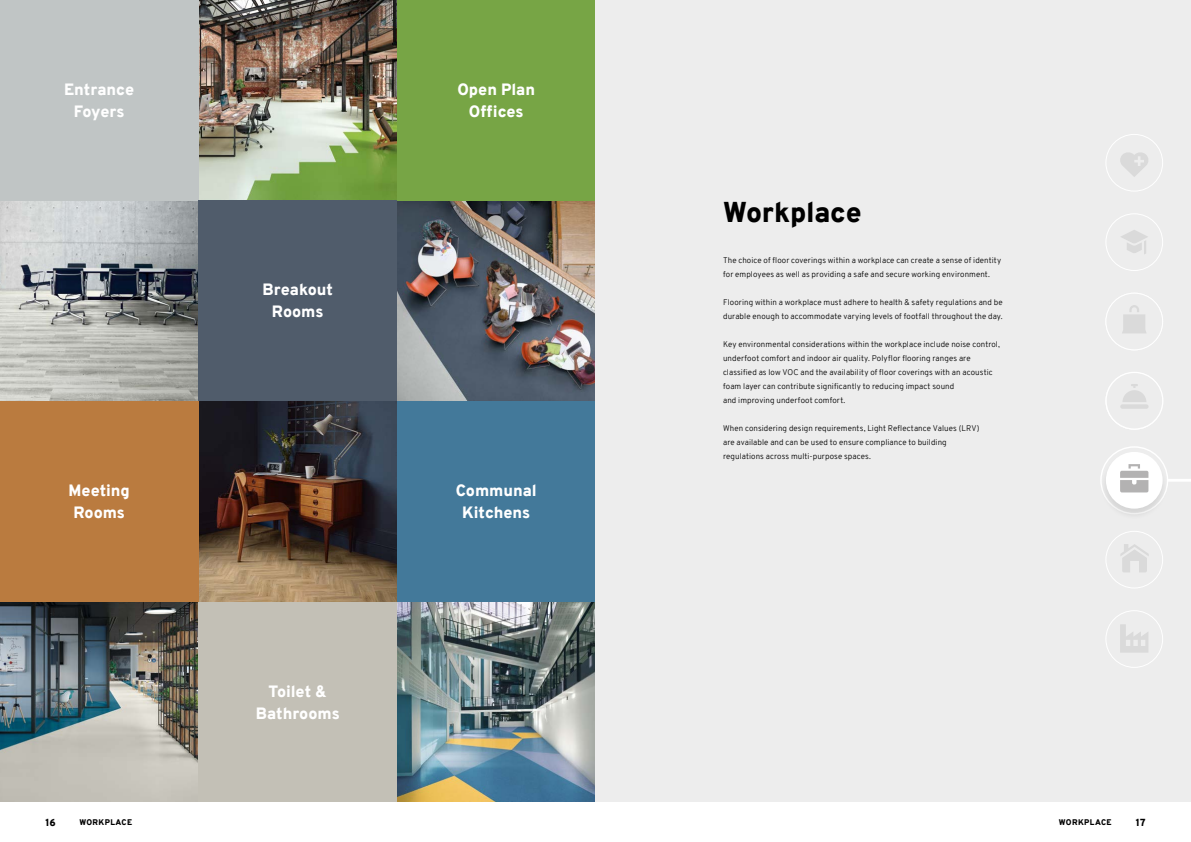
<style>
.page{position:relative;width:1191px;height:842px;background:#fff}
.page>*{position:absolute;margin:0;border:0;box-sizing:border-box;transform-origin:0 0}
.t1{font:900 28px "Overpass";letter-spacing:-.01em;color:#000}
.t2{font:900 16px/22px "Overpass";letter-spacing:-.005em;color:#fff;text-align:center}
.t3{font:900 10px "Overpass";color:#000}
.t4{font:300 8px/14px "Overpass";letter-spacing:.01em;color:#000}
.t5{font:900 8px "Overpass";letter-spacing:.045em;color:#000}
</style>
<div class="page">
<img style="left:198px;top:0;width:199px;height:201px">
<img style="left:0;top:201px;width:198px;height:200px">
<img style="left:397px;top:201px;width:198px;height:200px">
<img style="left:198px;top:401px;width:199px;height:201px">
<img style="left:0;top:602px;width:198px;height:200px">
<img style="left:397px;top:602px;width:198px;height:200px">
<div style="left:397px;top:0;width:198px;height:201px;background:#77a545"></div>
<div style="left:0;top:0;width:198px;height:201px;background:#c0c5c5"></div>
<div style="left:198px;top:201px;width:199px;height:200px;background:#505c6b"></div>
<div style="left:397px;top:401px;width:198px;height:201px;background:#43799a"></div>
<div style="left:198px;top:602px;width:199px;height:200px;background:#c3c0b6"></div>
<div style="left:0;top:401px;width:198px;height:201px;background:#ba7b3f"></div>
<div style="left:595px;top:0;width:596px;height:842px;background:#ededed"></div>
<div style="left:1105px;top:134px;width:58px;height:58px;border:1px solid #fff;border-radius:50%"></div>
<svg style="left:1120px;top:152px;width:28px;height:25px"></svg>
<div style="left:1105px;top:213px;width:58px;height:58px;border:1px solid #fff;border-radius:50%"></div>
<svg style="left:1121px;top:230px;width:27px;height:24px"></svg>
<div style="left:1105px;top:531px;width:58px;height:57px;border:1px solid #fff;border-radius:50%"></div>
<svg style="left:1120px;top:544px;width:28px;height:28px"></svg>
<div style="left:1105px;top:610px;width:58px;height:58px;border:1px solid #fff;border-radius:50%"></div>
<svg style="left:1120px;top:624px;width:28px;height:29px"></svg>
<div style="left:1105px;top:293px;width:58px;height:57px;border:1px solid #fff;border-radius:50%"></div>
<svg style="left:1122px;top:305px;width:24px;height:28px"></svg>
<div style="left:1105px;top:372px;width:58px;height:58px;border:1px solid #fff;border-radius:50%"></div>
<svg style="left:1120px;top:384px;width:28px;height:25px"></svg>
<svg style="left:1100px;top:446px;width:91px;height:67px"></svg>
<div style="left:0;top:802px;width:1191px;height:40px;background:#fff"></div>
<h2 class="t2" style="left:64px;top:78px;width:72px">Entrance<br>Foyers</h2>
<h2 class="t2" style="left:457px;top:78px;width:79px">Open Plan<br>Offices</h2>
<h2 class="t2" style="left:262px;top:279px;width:72px">Breakout<br>Rooms</h2>
<h2 class="t2" style="left:69px;top:480px;width:63px">Meeting<br>Rooms</h2>
<h2 class="t2" style="left:456px;top:480px;width:83px">Communal<br>Kitchens</h2>
<h2 class="t2" style="left:256px;top:680px;width:86px">Toilet &amp;<br>Bathrooms</h2>
<h1 class="t1" style="left:723px;top:192px;width:140px">Workplace</h1>
<p class="t4" style="left:723px;top:254px;width:280px">The choice of floor coverings within a workplace can create a sense of identity for employees as well as providing a safe and secure working environment.</p>
<p class="t4" style="left:723px;top:296px;width:281px">Flooring within a workplace must adhere to health &amp; safety regulations and be durable enough to accommodate varying levels of footfall throughout the day.</p>
<p class="t4" style="left:723px;top:338px;width:278px">Key environmental considerations within the workplace include noise control, underfoot comfort and indoor air quality. Polyflor flooring ranges are classified as low VOC and the availability of floor coverings with an acoustic foam layer can contribute significantly to reducing impact sound<br>and improving underfoot comfort.</p>
<p class="t4" style="left:723px;top:422px;width:258px">When considering design requirements, Light Reflectance Values (LRV) are available and can be used to ensure compliance to building regulations across multi-purpose spaces.</p>
<p class="t3" style="left:45px;top:815px;width:12px">16</p>
<p class="t5" style="left:79px;top:816px;width:54px">WORKPLACE</p>
<p class="t5" style="left:1058px;top:816px;width:54px">WORKPLACE</p>
<p class="t3" style="left:1135px;top:815px;width:11px">17</p>
</div>
